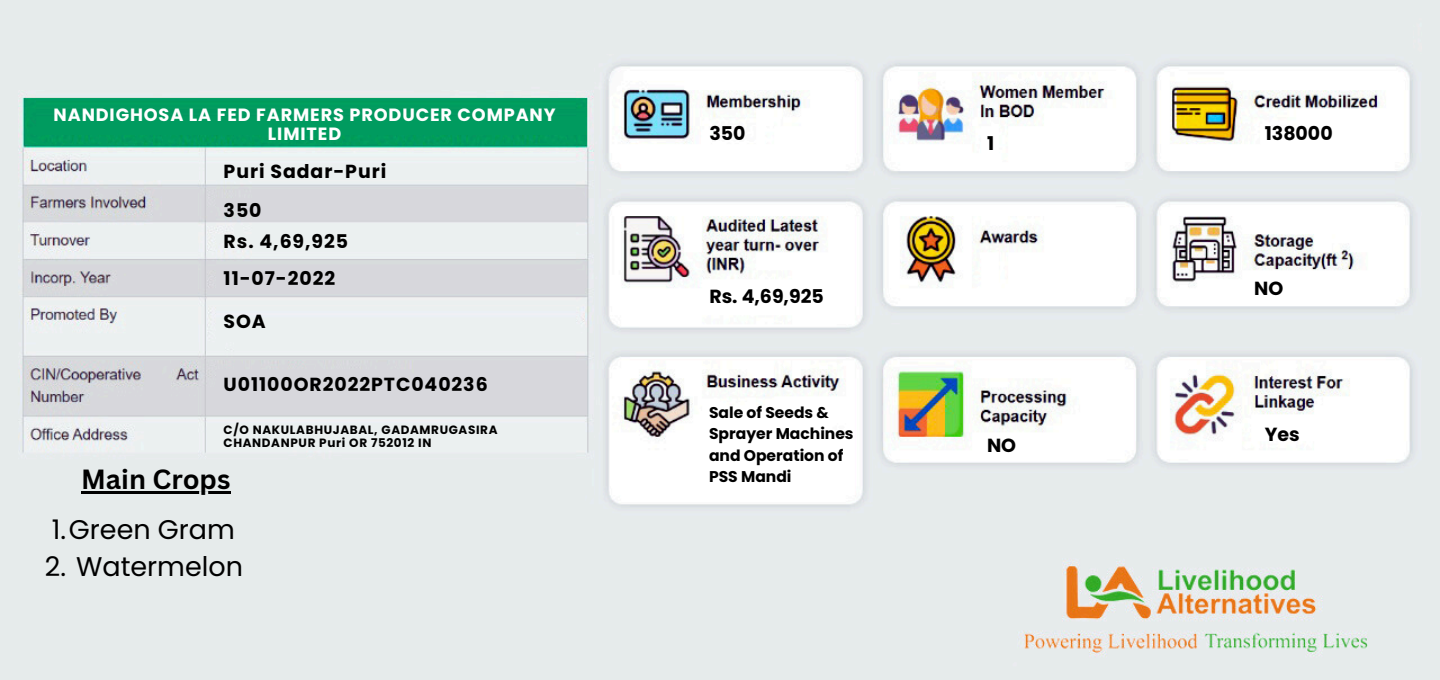
<style>
.page{position:relative;width:1440px;height:680px;background:#fff}
.page>*{position:absolute;margin:0;border:0;box-sizing:border-box;transform-origin:0 0}
.t1{font:27px "Poppins";color:#000}
.t2{font:700 27px "Canva Sans";color:#000}
.t3{font:700 18.9px "Poppins";letter-spacing:.05em;color:#000}
.t4{font:700 17.7px/19.2px "Poppins";letter-spacing:.05em;color:#fff;text-align:center}
.t5{font:700 15.6px/21.1px "Poppins";color:#000}
.t6{font:700 12px/13px "Poppins";letter-spacing:.055em;color:#000}
</style>
<div class="page">
<img style="left:0;top:0;width:1440px;height:679px">
<hr style="left:81px;top:491px;width:150px;height:3px;background:#000">
<h3 class="t4" style="left:54px;top:105px;width:504px">NANDIGHOSA LA FED FARMERS PRODUCER COMPANY<br>LIMITED</h3>
<h4 class="t3" style="left:224px;top:158px;width:164px">Puri Sadar-Puri</h4>
<h4 class="t3" style="left:224px;top:197px;width:39px">350</h4>
<h4 class="t3" style="left:224px;top:228px;width:126px">Rs. 4,69,925</h4>
<h4 class="t3" style="left:224px;top:265px;width:113px">11-07-2022</h4>
<h4 class="t3" style="left:224px;top:308px;width:44px">SOA</h4>
<h3 class="t3" style="left:224px;top:370px;width:266px">U01100OR2022PTC040236</h3>
<h4 class="t6" style="left:224px;top:423px;width:275px">C/O NAKULABHUJABAL, GADAMRUGASIRA<br>CHANDANPUR Puri OR 752012 IN</h4>
<h3 class="t2" style="left:81px;top:460px;width:151px">Main Crops</h3>
<h3 class="t1" style="left:52px;top:510px;width:185px">1.Green Gram</h3>
<h4 class="t1" style="left:45px;top:548px;width:200px">2. Watermelon</h4>
<p class="t3" style="left:709px;top:120px;width:38px">350</p>
<p class="t3" style="left:709px;top:283px;width:116px">Rs. 4,69,925</p>
<h3 class="t5" style="left:709px;top:402px;width:146px">Sale of Seeds &amp;<br>Sprayer Machines and Operation of<br>PSS Mandi</h3>
<h1 class="t3" style="left:987px;top:130px;width:9px">1</h1>
<h4 class="t3" style="left:987px;top:432px;width:31px">NO</h4>
<p class="t3" style="left:1265px;top:120px;width:69px">138000</p>
<h5 class="t3" style="left:1254px;top:275px;width:31px">NO</h5>
<p class="t3" style="left:1265px;top:420px;width:36px">Yes</p>
</div>
